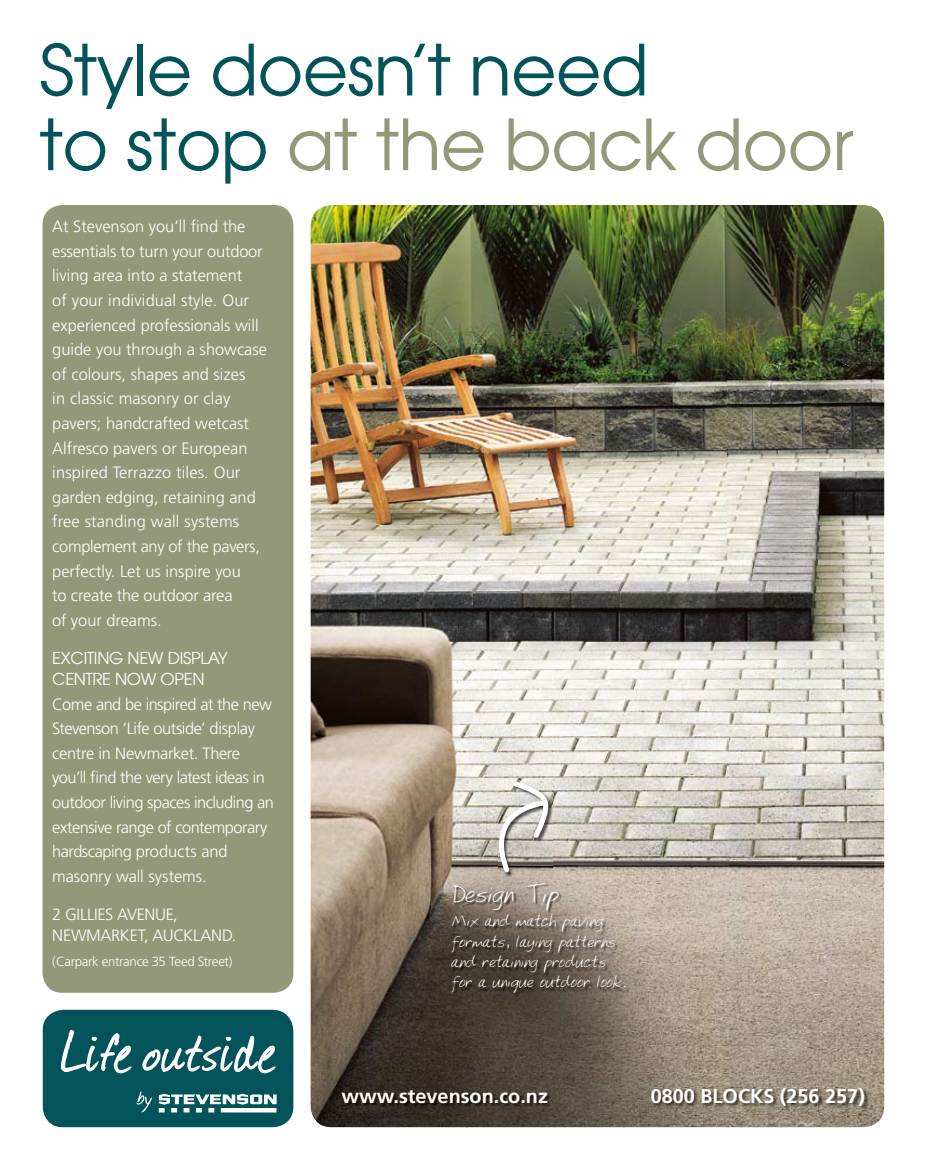
<style>
.page{position:relative;width:927px;height:1170px;background:#fff}
.page>*{position:absolute;margin:0;border:0;box-sizing:border-box;transform-origin:0 0}
.t1{font:70.05px/74.7px "Avant Garde";letter-spacing:-.01em;color:#03535b}
.t2{font:25.65px "Kyles Hand";color:#fff}
.t3{font:700 19.8px "Frutiger";color:#fff}
.t4{font:16.95px/20.4px "Kyles Hand";color:#fff}
.t5{font:300 16.35px/24.6px "Frutiger";color:#fff}
.t6{font:300 16.35px/24.6px "Frutiger";letter-spacing:-.03em;color:#fff}
.t7{font:16.35px/21px "Avant Garde";letter-spacing:-.015em;color:#fff}
.t8{font:300 13.2px "Frutiger";letter-spacing:-.02em;color:#fff}
.s1{color:#939978}
</style>
<div class="page">
<img style="left:310px;top:205px;width:418px;height:717px">
<img style="left:728px;top:205px;width:156px;height:922px">
<img style="left:310px;top:922px;width:156px;height:205px">
<img style="left:624px;top:922px;width:104px;height:205px">
<img style="left:466px;top:996px;width:158px;height:131px">
<div style="left:43px;top:205px;width:250px;height:787px;background:#939978;border-radius:20px"></div>
<svg style="left:43px;top:1009px;width:250px;height:118px;background:#246a71"></svg>
<img style="left:499px;top:874px;width:54px;height:2px">
<svg style="left:481px;top:779px;width:73px;height:95px;background:#c2beb7"></svg>
<img style="left:452px;top:884px;width:177px;height:112px">
<img style="left:342px;top:1089px;width:209px;height:17px">
<img style="left:651px;top:1087px;width:217px;height:23px">
<h1 class="t1" style="left:39px;top:31px;width:816px">Style doesn’t need<br>to stop <span class="s1">at the back door</span></h1>
<p class="t5" style="left:52px;top:214px;width:216px">At Stevenson you’ll find the essentials to turn your outdoor living area into a statement<br>of your individual style. Our experienced professionals will guide you through a showcase of colours, shapes and sizes<br>in classic masonry or clay pavers; handcrafted wetcast<br>Alfresco pavers or European inspired Terrazzo tiles. Our garden edging, retaining and free standing wall systems complement any of the pavers, perfectly. Let us inspire you<br>to create the outdoor area<br>of your dreams.</p>
<p class="t7" style="left:52px;top:647px;width:177px">EXCITING NEW DISPLAY<br>CENTRE NOW OPEN</p>
<p class="t6" style="left:52px;top:692px;width:223px">Come and be inspired at the new<br>Stevenson ‘Life outside’ display centre in Newmarket. There you’ll find the very latest ideas in outdoor living spaces including an extensive range of contemporary hardscaping products and masonry wall systems.</p>
<p class="t5" style="left:52px;top:904px;width:186px;line-height:21px">2 GILLIES AVENUE,<br>NEWMARKET, AUCKLAND.</p>
<p class="t8" style="left:52px;top:953px;width:182px">(Carpark entrance 35 Teed Street)</p>
<h2 class="t2" style="left:451px;top:875px;width:109px">Design Tip</h2>
<p class="t4" style="left:451px;top:911px;width:176px">Mix and match paving formats, laying patterns and retaining products for a unique outdoor look.</p>
<p class="t3" style="left:342px;top:1084px;width:208px">www.stevenson.co.nz</p>
<p class="t3" style="left:651px;top:1084px;width:216px">0800 BLOCKS (256 257)</p>
</div>
